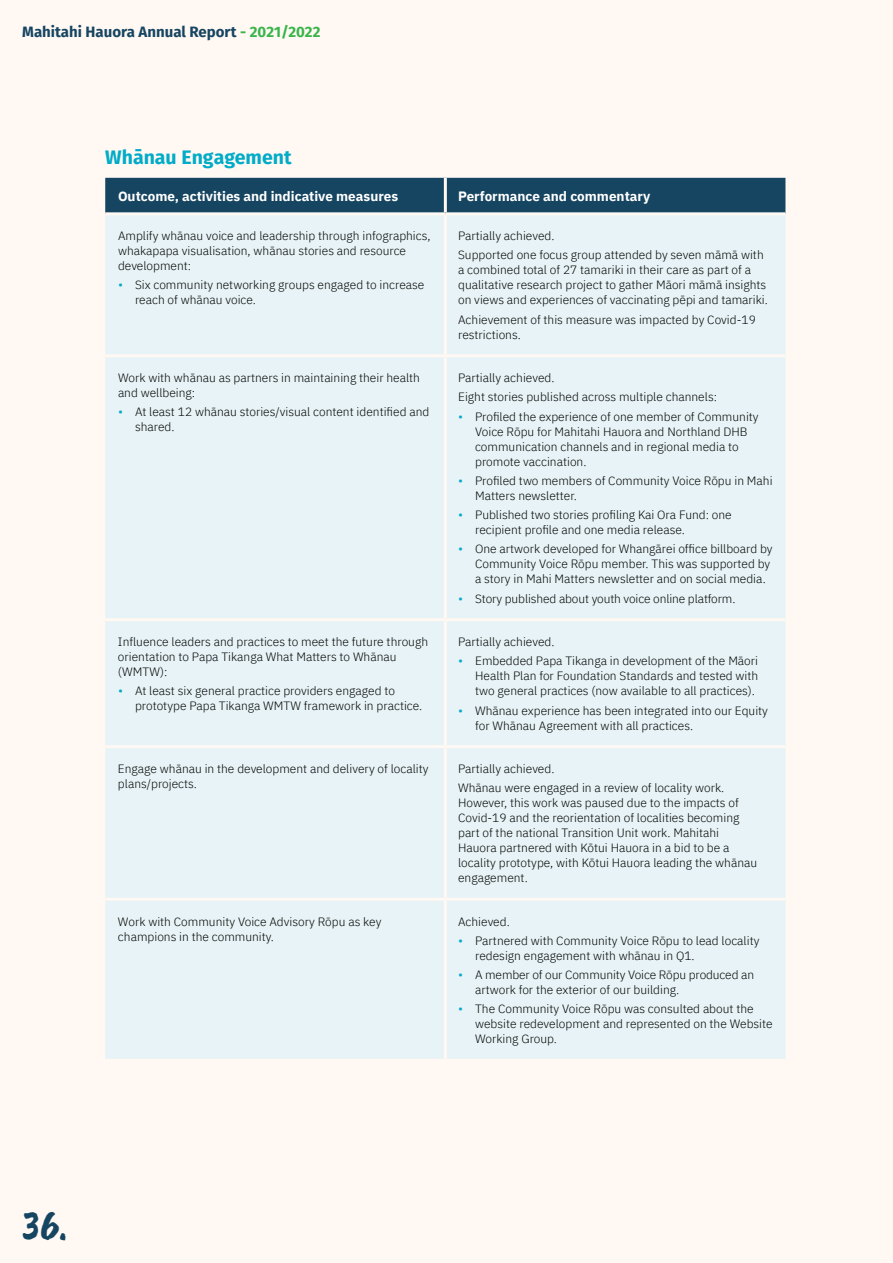
<style>
.page{position:relative;width:893px;height:1263px;background:#fff8f3}
.page>*{position:absolute;margin:0;border:0;box-sizing:border-box;transform-origin:0 0}
.t1{font:42px "Caveat Brush";color:#164561}
.t2{font:700 19.5px "Fira Sans";color:#00acc8}
.t3{font:700 15px "Fira Sans";color:#164561}
.t4{font:700 13.5px "IBM Plex Sans";color:#fff}
.t5{font:300 12px/15px "IBM Plex Sans";color:#000}
.s1{color:#39b54a}
.s2{font-size:13.5px;color:#00acc8}
</style>
<div class="page">
<div style="left:105px;top:178px;width:680px;height:34px;background:#164561"></div>
<div style="left:105px;top:215px;width:680px;height:844px;background:#e7f3f6"></div>
<hr style="left:444px;top:215px;width:3px;height:139px;background:#fff8f3">
<hr style="left:444px;top:357px;width:3px;height:261px;background:#fff8f3">
<hr style="left:444px;top:621px;width:3px;height:124px;background:#fff8f3">
<hr style="left:444px;top:748px;width:3px;height:150px;background:#fff8f3">
<hr style="left:444px;top:901px;width:3px;height:158px;background:#fff8f3">
<hr style="left:444px;top:178px;width:3px;height:34px;background:#fff8f3">
<hr style="left:105px;top:354px;width:340px;height:3px;background:#fff8f3">
<hr style="left:445px;top:354px;width:340px;height:3px;background:#fff8f3">
<hr style="left:105px;top:618px;width:340px;height:3px;background:#fff8f3">
<hr style="left:445px;top:618px;width:340px;height:3px;background:#fff8f3">
<hr style="left:105px;top:745px;width:340px;height:3px;background:#fff8f3">
<hr style="left:445px;top:745px;width:340px;height:3px;background:#fff8f3">
<hr style="left:105px;top:898px;width:340px;height:3px;background:#fff8f3">
<hr style="left:445px;top:898px;width:340px;height:3px;background:#fff8f3">
<p class="t3" style="left:22px;top:22px;width:300px">Mahitahi Hauora Annual Report <span class="s1">- 2021/2022</span></p>
<h2 class="t2" style="left:105px;top:144px;width:188px">Whānau Engagement</h2>
<p class="t4" style="left:118px;top:186px;width:282px">Outcome, activities and indicative measures</p>
<p class="t4" style="left:458px;top:186px;width:194px">Performance and commentary</p>
<p class="t5" style="left:118px;top:227px;width:314px">Amplify whānau voice and leadership through infographics, whakapapa visualisation, whānau stories and resource development:</p>
<p class="t5" style="left:135px;top:277px;width:291px;text-indent:-17px"><span class="s2">•</span> Six community networking groups engaged to increase reach of whānau voice.</p>
<p class="t5" style="left:458px;top:225px;width:307px;line-height:19.2px">Partially achieved.<br>Supported one focus group attended by seven māmā with</p>
<p class="t5" style="left:458px;top:262px;width:311px">a combined total of 27 tamariki in their care as part of a qualitative research project to gather Māori māmā insights on views and experiences of vaccinating pēpi and tamariki.</p>
<p class="t5" style="left:458px;top:311px;width:299px">Achievement of this measure was impacted by Covid-19 restrictions.</p>
<p class="t5" style="left:118px;top:369px;width:303px">Work with whānau as partners in maintaining their health and wellbeing:</p>
<p class="t5" style="left:135px;top:404px;width:296px;text-indent:-17px"><span class="s2">•</span> At least 12 whānau stories/visual content identified and shared.</p>
<p class="t5" style="left:118px;top:633px;width:312px">Influence leaders and practices to meet the future through orientation to Papa Tikanga What Matters to Whānau (WMTW):</p>
<p class="t5" style="left:135px;top:682px;width:289px;text-indent:-17px"><span class="s2">•</span> At least six general practice providers engaged to prototype Papa Tikanga WMTW framework in practice.</p>
<p class="t5" style="left:458px;top:367px;width:260px;line-height:19.2px">Partially achieved.<br>Eight stories published across multiple channels:</p>
<p class="t5" style="left:475px;top:408px;width:285px;text-indent:-17px"><span class="s2">•</span> Profiled the experience of one member of Community Voice Rōpu for Mahitahi Hauora and Northland DHB communication channels and in regional media to promote vaccination.</p>
<p class="t5" style="left:475px;top:472px;width:299px;text-indent:-17px"><span class="s2">•</span> Profiled two members of Community Voice Rōpu in Mahi<br>Matters newsletter.</p>
<p class="t5" style="left:475px;top:506px;width:258px;text-indent:-17px"><span class="s2">•</span> Published two stories profiling Kai Ora Fund: one recipient profile and one media release.</p>
<p class="t5" style="left:475px;top:541px;width:299px;text-indent:-17px"><span class="s2">•</span> One artwork developed for Whangārei office billboard by<br>Community Voice Rōpu member. This was supported by a story in Mahi Matters newsletter and on social media.</p>
<p class="t5" style="left:458px;top:590px;width:279px"><span class="s2">•</span> Story published about youth voice online platform.</p>
<p class="t5" style="left:458px;top:633px;width:98px">Partially achieved.</p>
<p class="t5" style="left:475px;top:652px;width:285px;text-align:justify;text-indent:-17px"><span class="s2">•</span> Embedded Papa Tikanga in development of the Māori Health Plan for Foundation Standards and tested with two general practices (now available to all practices).</p>
<p class="t5" style="left:475px;top:702px;width:294px;text-indent:-17px"><span class="s2">•</span> Whānau experience has been integrated into our Equity for Whānau Agreement with all practices.</p>
<p class="t5" style="left:118px;top:760px;width:312px">Engage whānau in the development and delivery of locality plans/projects.</p>
<p class="t5" style="left:458px;top:758px;width:268px;line-height:19.2px">Partially achieved.<br>Whānau were engaged in a review of locality work.</p>
<p class="t5" style="left:458px;top:794px;width:301px">However, this work was paused due to the impacts of Covid-19 and the reorientation of localities becoming part of the national Transition Unit work. Mahitahi Hauora partnered with Kōtui Hauora in a bid to be a locality prototype, with Kōtui Hauora leading the whānau engagement.</p>
<p class="t5" style="left:118px;top:913px;width:265px">Work with Community Voice Advisory Rōpu as key champions in the community.</p>
<p class="t5" style="left:458px;top:913px;width:53px">Achieved.</p>
<p class="t5" style="left:475px;top:932px;width:286px;text-indent:-17px"><span class="s2">•</span> Partnered with Community Voice Rōpu to lead locality redesign engagement with whānau in Q1.</p>
<p class="t5" style="left:475px;top:966px;width:281px;text-indent:-17px"><span class="s2">•</span> A member of our Community Voice Rōpu produced an artwork for the exterior of our building.</p>
<p class="t5" style="left:475px;top:1000px;width:299px;text-indent:-17px"><span class="s2">•</span> The Community Voice Rōpu was consulted about the website redevelopment and represented on the Website<br>Working Group.</p>
<h1 class="t1" style="left:22px;top:1201px;width:47px">36.</h1>
</div>
